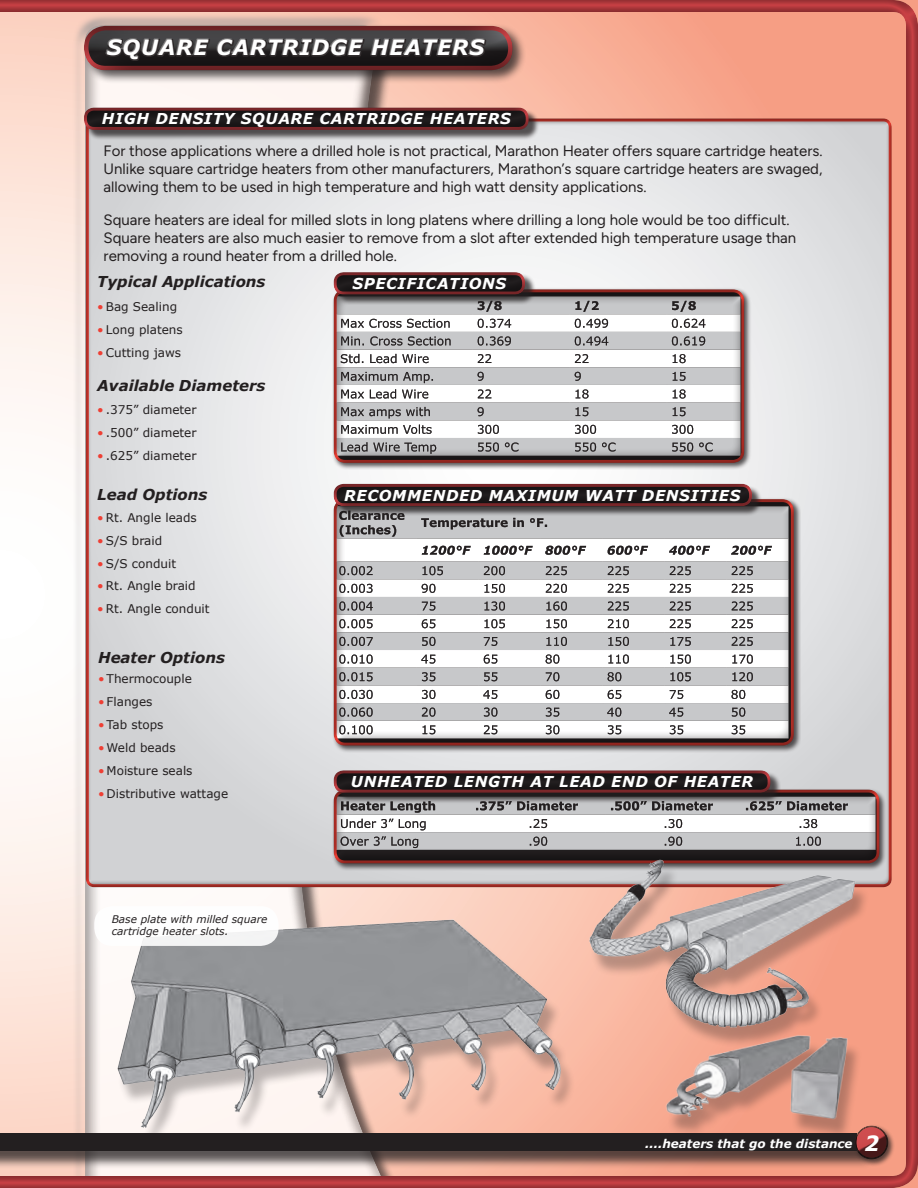
<style>
.page{position:relative;width:918px;height:1188px;background:#fff}
.page>*{position:absolute;margin:0;border:0;box-sizing:border-box;transform-origin:0 0}
.t1{font:italic 700 21px "Verdana";letter-spacing:.04em;color:#fff}
.t2{font:15px/18px "Figtree";color:#231f20;text-align:justify}
.t3{font:italic 700 15px "Verdana";letter-spacing:.04em;color:#fff}
.t4{font:italic 700 15px "Verdana";color:#231f20}
.t5{font:12px "Verdana";color:#231f20}
.t6{font:italic 700 12px "Verdana";color:#fff}
.t7{font:italic 10.5px/12.6px "Verdana";color:#231f20}
.s1{color:#ee3f34}
.s2{font-size:21px}
</style>
<div class="page">
<div style="left:0;top:0;width:918px;height:1188px;background:#231f20;opacity:.5"></div>
<svg style="left:0;top:0;width:1px;height:1188px"></svg>
<div style="left:0;top:1135px;width:876px;height:34px;background:#231f20;opacity:.75"></div>
<div style="left:0;top:1133px;width:857px;height:18px;background:#231f20"></div>
<div style="left:853px;top:1124px;width:42px;height:43px;background:#231f20;opacity:.75"></div>
<div style="left:854px;top:1111px;width:36px;height:42px;background:#fff;opacity:.13"></div>
<div style="left:854px;top:1131px;width:36px;height:30px;background:#231f20;opacity:.75"></div>
<div style="left:117px;top:924px;width:458px;height:224px;background:#231f20"></div>
<img style="left:99px;top:914px;width:469px;height:219px">
<div style="left:589px;top:866px;width:280px;height:182px;background:#231f20;opacity:.3"></div>
<img style="left:559px;top:859px;width:333px;height:174px">
<div style="left:82px;top:24px;width:444px;height:61px;background:#231f20;opacity:.75"></div>
<div style="left:84px;top:23px;width:430px;height:48px;background:#231f20;opacity:.84"></div>
<div style="left:100px;top:32px;width:392px;height:27px;background:#454547"></div>
<div style="left:100px;top:36px;width:392px;height:30px;background:#231f20;opacity:.75"></div>
<div style="left:85px;top:109px;width:454px;height:31px;background:#231f20;opacity:.75"></div>
<div style="left:83px;top:105px;width:448px;height:26px;background:#231f20;opacity:.5"></div>
<div style="left:94px;top:906px;width:185px;height:40px;background:#fff;border-radius:18px"></div>
<h1 class="t1" style="left:107px;top:33px;width:379px">SQUARE CARTRIDGE HEATERS</h1>
<p class="t3" style="left:102px;top:108px;width:410px">HIGH DENSITY SQUARE CARTRIDGE HEATERS</p>
<p class="t2" style="left:104px;top:142px;width:721px">For those applications where a drilled hole is not practical, Marathon Heater offers square cartridge heaters.<br>Unlike square cartridge heaters from other manufacturers, Marathon’s square cartridge heaters are swaged, allowing them to be used in high temperature and high watt density applications.</p>
<p class="t2" style="left:104px;top:211px;width:694px;text-align:left">Square heaters are ideal for milled slots in long platens where drilling a long hole would be too difficult.<br>Square heaters are also much easier to remove from a slot after extended high temperature usage than removing a round heater from a drilled hole.</p>
<p class="t5" style="left:97px;top:299px;width:81px"><span class="s1">•</span> Bag Sealing</p>
<p class="t5" style="left:97px;top:322px;width:87px"><span class="s1">•</span> Long platens</p>
<p class="t5" style="left:97px;top:344px;width:85px"><span class="s1">•</span> Cutting jaws</p>
<p class="t4" style="left:97px;top:270px;width:170px">Typical Applications</p>
<p class="t3" style="left:353px;top:273px;width:155px">SPECIFICATIONS</p>
<p class="t4" style="left:97px;top:375px;width:170px">Available Diameters</p>
<p class="t5" style="left:97px;top:401px;width:101px"><span class="s1">•</span> .375” diameter</p>
<p class="t5" style="left:97px;top:424px;width:101px"><span class="s1">•</span> .500” diameter</p>
<p class="t5" style="left:97px;top:447px;width:101px"><span class="s1">•</span> .625” diameter</p>
<p class="t4" style="left:97px;top:484px;width:112px">Lead Options</p>
<p class="t5" style="left:97px;top:509px;width:101px"><span class="s1">•</span> Rt. Angle leads</p>
<p class="t5" style="left:97px;top:532px;width:66px"><span class="s1">•</span> S/S braid</p>
<p class="t5" style="left:97px;top:555px;width:80px"><span class="s1">•</span> S/S conduit</p>
<p class="t5" style="left:97px;top:578px;width:100px"><span class="s1">•</span> Rt. Angle braid</p>
<p class="t5" style="left:97px;top:601px;width:114px"><span class="s1">•</span> Rt. Angle conduit</p>
<p class="t4" style="left:98px;top:647px;width:128px">Heater Options</p>
<p class="t5" style="left:98px;top:671px;width:95px"><span class="s1">•</span> Thermocouple</p>
<p class="t5" style="left:98px;top:694px;width:56px"><span class="s1">•</span> Flanges</p>
<p class="t5" style="left:98px;top:716px;width:67px"><span class="s1">•</span> Tab stops</p>
<p class="t5" style="left:98px;top:739px;width:79px"><span class="s1">•</span> Weld beads</p>
<p class="t5" style="left:98px;top:762px;width:96px"><span class="s1">•</span> Moisture seals</p>
<p class="t5" style="left:98px;top:785px;width:132px"><span class="s1">•</span> Distributive wattage</p>
<p class="t7" style="left:112px;top:912px;width:157px">Base plate with milled square cartridge heater slots.</p>
<p class="t3" style="left:344px;top:485px;width:398px">RECOMMENDED MAXIMUM WATT DENSITIES</p>
<p class="t3" style="left:351px;top:771px;width:404px">UNHEATED LENGTH AT LEAD END OF HEATER</p>
<p class="t6" style="left:645px;top:1135px;width:236px">....heaters that go the distance <span class="s2">2</span></p>
</div>
